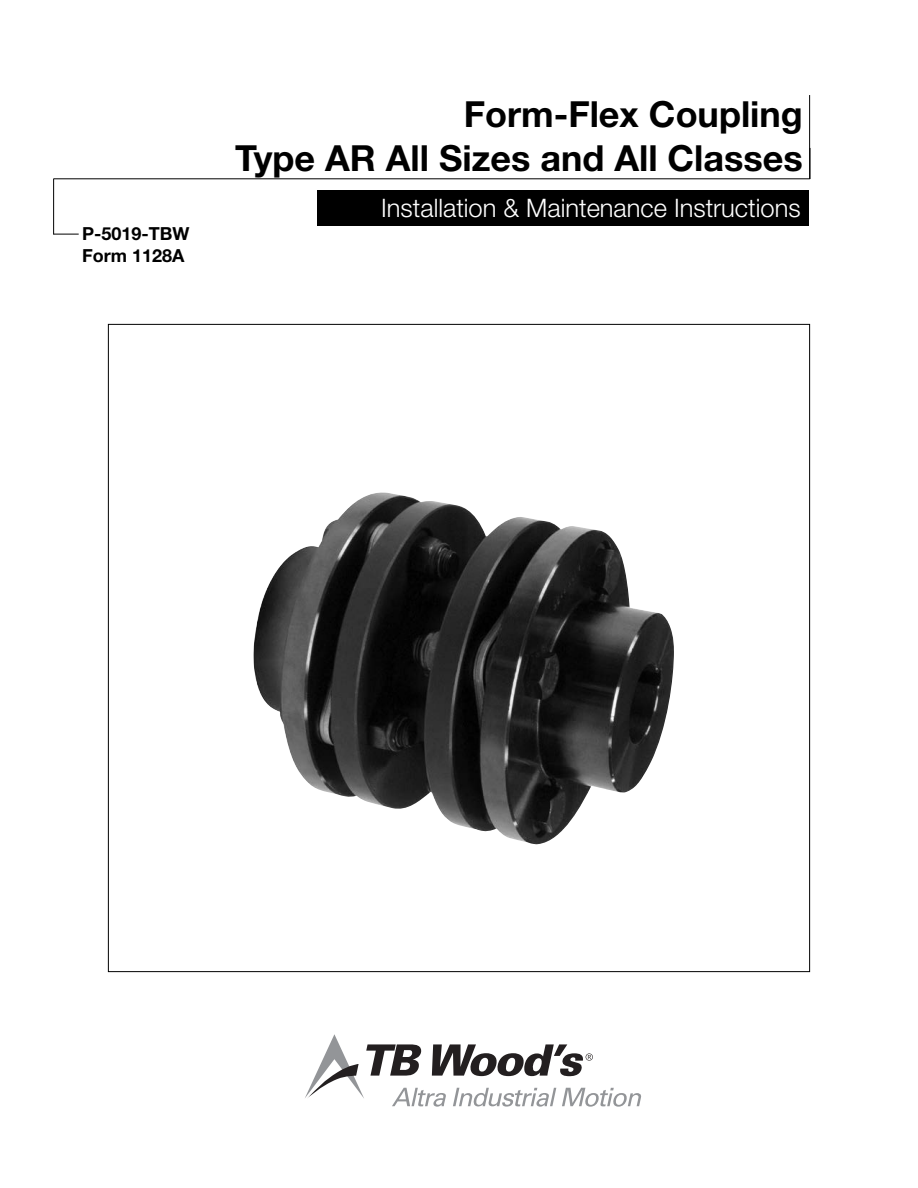
<style>
.page{position:relative;width:918px;height:1188px;background:#fff}
.page>*{position:absolute;margin:0;border:0;box-sizing:border-box;transform-origin:0 0}
.t1{font:700 36px/43.2px "Helvetica Neue LT Std";color:#000;text-align:right}
.t2{font:300 25.5px "Helvetica Neue LT Std";color:#fff}
.t3{font:700 18px "Helvetica Neue LT Std";color:#000}
</style>
<div class="page">
<img style="left:253px;top:493px;width:421px;height:351px">
<hr style="left:810px;top:148px;width:1px;height:31px;background:#000">
<div style="left:317px;top:190px;width:492px;height:36px;background:#000"></div>
<hr style="left:809px;top:95px;width:1px;height:84px;background:#000">
<hr style="left:54px;top:178px;width:756px;height:1px;background:#000">
<hr style="left:53px;top:179px;width:1px;height:56px;background:#000">
<svg style="left:54px;top:234px;width:25px;height:1px"></svg>
<svg style="left:305px;top:1034px;width:336px;height:73px"></svg>
<p class="t3" style="left:82px;top:223px;width:109px">P-5019-TBW</p>
<p class="t3" style="left:82px;top:244px;width:104px">Form 1128A</p>
<p class="t1" style="left:235px;top:92px;width:569px">Form-Flex Coupling<br>Type AR All Sizes and All Classes</p>
<p class="t2" style="left:381px;top:192px;width:421px">Installation &amp; Maintenance Instructions</p>
</div>
